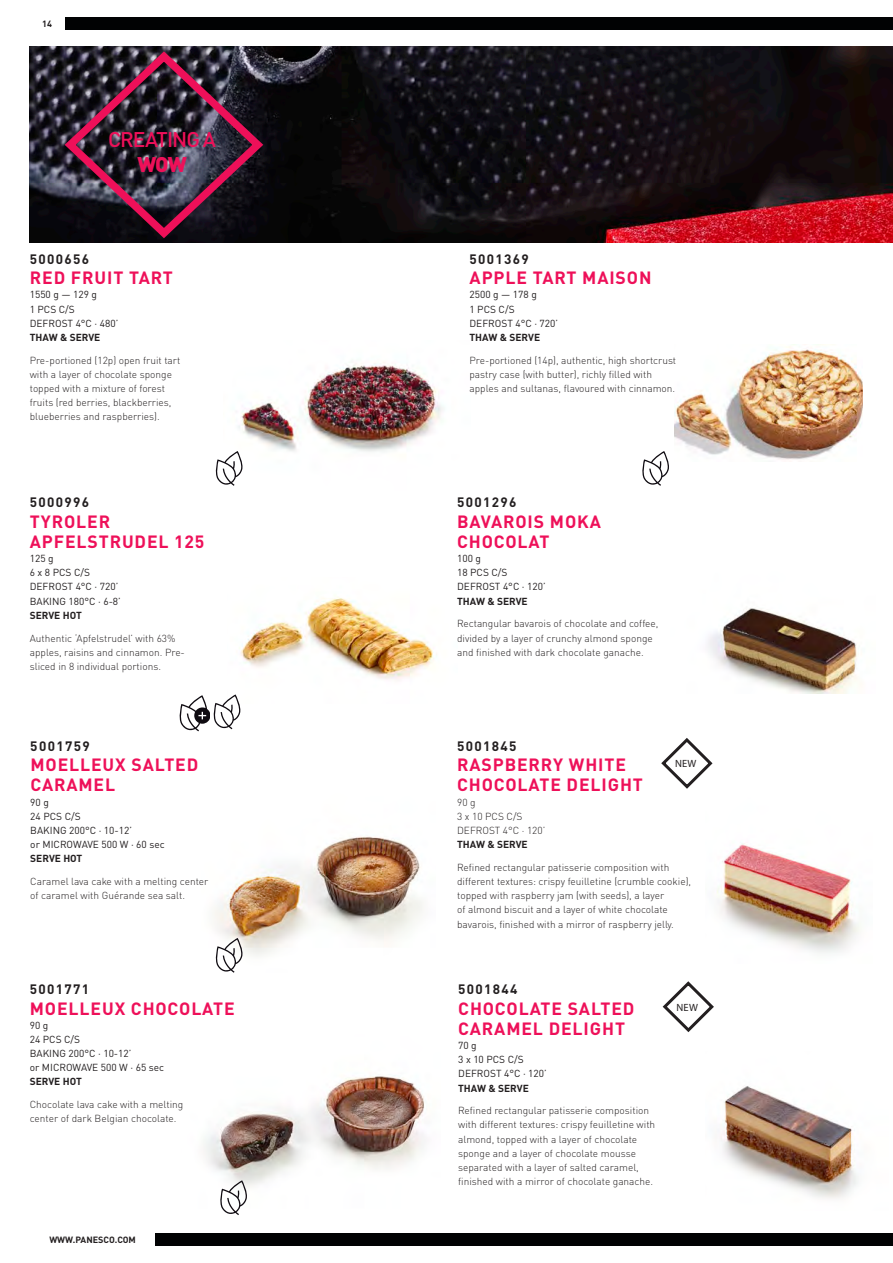
<style>
.page{position:relative;width:893px;height:1263px;background:#fff}
.page>*{position:absolute;margin:0;border:0;box-sizing:border-box;transform-origin:0 0}
.t1{font:500 21px "DINOT";letter-spacing:-.05em;color:#ee1059}
.t2{font:900 21px "DINOT";color:#ee1059}
.t3{font:700 17.55px "DINOT";letter-spacing:.05em;color:#ee1059}
.t4{font:700 13.5px "DINOT";letter-spacing:.1em;color:#231f20}
.TEXT_IN_SQUARE{font:10.5px "Myriad Pro";letter-spacing:.025em;color:#231f20}
.ONELINER{font:300 10.2px/14.1px "DINOT";color:#231f20}
.INFO{font:10.2px "DINOT";color:#231f20}
.INFO-2{font:700 10.2px "DINOT";color:#231f20}
.INFO-3{font:300 10.2px "DINOT";color:#231f20}
.t5{font:700 9px "DINOT";color:#231f20}
</style>
<div class="page">
<div style="left:65px;top:17px;width:828px;height:13px;background:#010203"></div>
<div style="left:156px;top:1233px;width:737px;height:13px;background:#010203"></div>
<img style="left:238px;top:362px;width:205px;height:108px">
<img style="left:674px;top:346px;width:188px;height:114px">
<img style="left:239px;top:597px;width:195px;height:82px">
<img style="left:717px;top:843px;width:143px;height:110px">
<img style="left:720px;top:1086px;width:138px;height:113px">
<svg style="left:180px;top:694px;width:60px;height:37px"></svg>
<svg style="left:642px;top:451px;width:27px;height:35px"></svg>
<svg style="left:216px;top:451px;width:26px;height:35px"></svg>
<img style="left:708px;top:608px;width:149px;height:85px">
<img style="left:204px;top:1075px;width:220px;height:112px">
<img style="left:213px;top:836px;width:210px;height:123px">
<svg style="left:216px;top:938px;width:26px;height:35px"></svg>
<svg style="left:220px;top:1180px;width:27px;height:35px"></svg>
<div style="left:662px;top:738px;width:50px;height:50px;border:3px solid #231f20;border-radius:50%"></div>
<div style="left:663px;top:982px;width:50px;height:49px;border:3px solid #231f20;border-radius:50%"></div>
<img style="left:30px;top:47px;width:863px;height:196px">
<svg style="left:59px;top:46px;width:210px;height:197px;background:#3a2535"></svg>
<p class="t5" style="left:42px;top:18px;width:11px">14</p>
<p class="t1" style="left:108px;top:126px;width:109px">CREATING A</p>
<p class="t2" style="left:137px;top:150px;width:51px">WOW</p>
<p class="t4" style="left:30px;top:250px;width:61px">5000656</p>
<p class="t3" style="left:30px;top:266px;width:145px">RED FRUIT TART</p>
<p class="INFO" style="left:30px;top:288px;width:69px">1550 g — 129 g</p>
<p class="INFO" style="left:30px;top:303px;width:47px">1 PCS C/S</p>
<p class="INFO" style="left:30px;top:317px;width:90px">DEFROST 4°C · 480’</p>
<p class="INFO-2" style="left:30px;top:331px;width:72px">THAW &amp; SERVE</p>
<p class="ONELINER" style="left:30px;top:353px;width:152px">Pre-portioned (12p) open fruit tart with a layer of chocolate sponge topped with a mixture of forest fruits (red berries, blackberries, blueberries and raspberries).</p>
<p class="t4" style="left:30px;top:494px;width:61px">5000996</p>
<p class="t3" style="left:30px;top:510px;width:82px">TYROLER</p>
<p class="t3" style="left:30px;top:530px;width:176px">APFELSTRUDEL 125</p>
<p class="INFO" style="left:30px;top:552px;width:25px">125 g</p>
<p class="INFO" style="left:30px;top:566px;width:62px">6 x 8 PCS C/S</p>
<p class="INFO" style="left:30px;top:580px;width:90px">DEFROST 4°C · 720’</p>
<p class="INFO" style="left:30px;top:595px;width:93px">BAKING 180°C · 6-8’</p>
<p class="INFO-2" style="left:30px;top:608px;width:54px">SERVE HOT</p>
<p class="ONELINER" style="left:30px;top:631px;width:157px">Authentic ‘Apfelstrudel’ with 63% apples, raisins and cinnamon. Pre&shy;sliced in 8 individual portions.</p>
<p class="t4" style="left:30px;top:737px;width:61px">5001759</p>
<p class="t3" style="left:30px;top:753px;width:169px">MOELLEUX SALTED</p>
<p class="t3" style="left:30px;top:773px;width:86px">CARAMEL</p>
<p class="INFO" style="left:30px;top:795px;width:20px">90 g</p>
<p class="INFO" style="left:30px;top:810px;width:52px">24 PCS C/S</p>
<p class="INFO" style="left:30px;top:824px;width:103px">BAKING 200°C · 10-12’</p>
<p class="INFO" style="left:30px;top:838px;width:136px">or MICROWAVE 500 W · 60 sec</p>
<p class="INFO-2" style="left:30px;top:852px;width:54px">SERVE HOT</p>
<p class="ONELINER" style="left:30px;top:874px;width:180px">Caramel lava cake with a melting center of caramel with Guérande sea salt.</p>
<p class="t4" style="left:30px;top:981px;width:61px">5001771</p>
<p class="t3" style="left:30px;top:997px;width:206px">MOELLEUX CHOCOLATE</p>
<p class="INFO" style="left:30px;top:1019px;width:20px">90 g</p>
<p class="INFO" style="left:30px;top:1033px;width:52px">24 PCS C/S</p>
<p class="INFO" style="left:30px;top:1047px;width:103px">BAKING 200°C · 10-12’</p>
<p class="INFO" style="left:30px;top:1061px;width:136px">or MICROWAVE 500 W · 65 sec</p>
<p class="INFO-2" style="left:30px;top:1075px;width:54px">SERVE HOT</p>
<p class="ONELINER" style="left:30px;top:1097px;width:155px">Chocolate lava cake with a melting center of dark Belgian chocolate.</p>
<p class="t5" style="left:49px;top:1234px;width:88px">WWW.PANESCO.COM</p>
<p class="t4" style="left:469px;top:250px;width:61px">5001369</p>
<p class="t3" style="left:470px;top:266px;width:183px">APPLE TART MAISON</p>
<p class="INFO" style="left:469px;top:288px;width:69px">2500 g — 178 g</p>
<p class="INFO" style="left:469px;top:302px;width:47px">1 PCS C/S</p>
<p class="INFO" style="left:469px;top:317px;width:90px">DEFROST 4°C · 720’</p>
<p class="INFO-2" style="left:469px;top:331px;width:72px">THAW &amp; SERVE</p>
<p class="ONELINER" style="left:469px;top:353px;width:208px">Pre-portioned (14p), authentic, high shortcrust pastry case (with butter), richly filled with apples and sultanas, flavoured with cinnamon.</p>
<p class="t4" style="left:457px;top:494px;width:61px">5001296</p>
<p class="t3" style="left:457px;top:510px;width:145px">BAVAROIS MOKA</p>
<p class="t3" style="left:457px;top:530px;width:94px">CHOCOLAT</p>
<p class="INFO" style="left:457px;top:552px;width:25px">100 g</p>
<p class="INFO" style="left:457px;top:566px;width:52px">18 PCS C/S</p>
<p class="INFO" style="left:457px;top:580px;width:90px">DEFROST 4°C · 120’</p>
<p class="INFO-2" style="left:457px;top:594px;width:72px">THAW &amp; SERVE</p>
<p class="ONELINER" style="left:457px;top:616px;width:203px">Rectangular bavarois of chocolate and coffee, divided by a layer of crunchy almond sponge and finished with dark chocolate ganache.</p>
<p class="t4" style="left:457px;top:737px;width:61px">5001845</p>
<p class="t3" style="left:457px;top:753px;width:170px">RASPBERRY WHITE</p>
<p class="t3" style="left:457px;top:773px;width:187px">CHOCOLATE DELIGHT</p>
<p class="INFO-3" style="left:457px;top:796px;width:20px">90 g</p>
<p class="INFO-3" style="left:457px;top:810px;width:67px">3 x 10 PCS C/S</p>
<p class="INFO-3" style="left:457px;top:824px;width:90px">DEFROST 4°C · 120’</p>
<p class="INFO-2" style="left:457px;top:838px;width:72px">THAW &amp; SERVE</p>
<p class="ONELINER" style="left:457px;top:860px;width:236px">Refined rectangular patisserie composition with different textures: crispy feuilletine (crumble cookie), topped with raspberry jam (with seeds), a layer<br>of almond biscuit and a layer of white chocolate bavarois, finished with a mirror of raspberry jelly.</p>
<p class="TEXT_IN_SQUARE" style="left:675px;top:757px;width:23px">NEW</p>
<p class="t4" style="left:458px;top:981px;width:61px">5001844</p>
<p class="t3" style="left:458px;top:997px;width:178px">CHOCOLATE SALTED</p>
<p class="t3" style="left:458px;top:1017px;width:168px">CARAMEL DELIGHT</p>
<p class="INFO" style="left:458px;top:1039px;width:20px">70 g</p>
<p class="INFO" style="left:458px;top:1053px;width:67px">3 x 10 PCS C/S</p>
<p class="INFO" style="left:458px;top:1067px;width:90px">DEFROST 4°C · 120’</p>
<p class="INFO-2" style="left:458px;top:1081px;width:72px">THAW &amp; SERVE</p>
<p class="ONELINER" style="left:458px;top:1103px;width:199px">Refined rectangular patisserie composition with different textures: crispy feuilletine with almond, topped with a layer of chocolate sponge and a layer of chocolate mousse separated with a layer of salted caramel, finished with a mirror of chocolate ganache.</p>
<p class="TEXT_IN_SQUARE" style="left:676px;top:1001px;width:23px">NEW</p>
</div>
